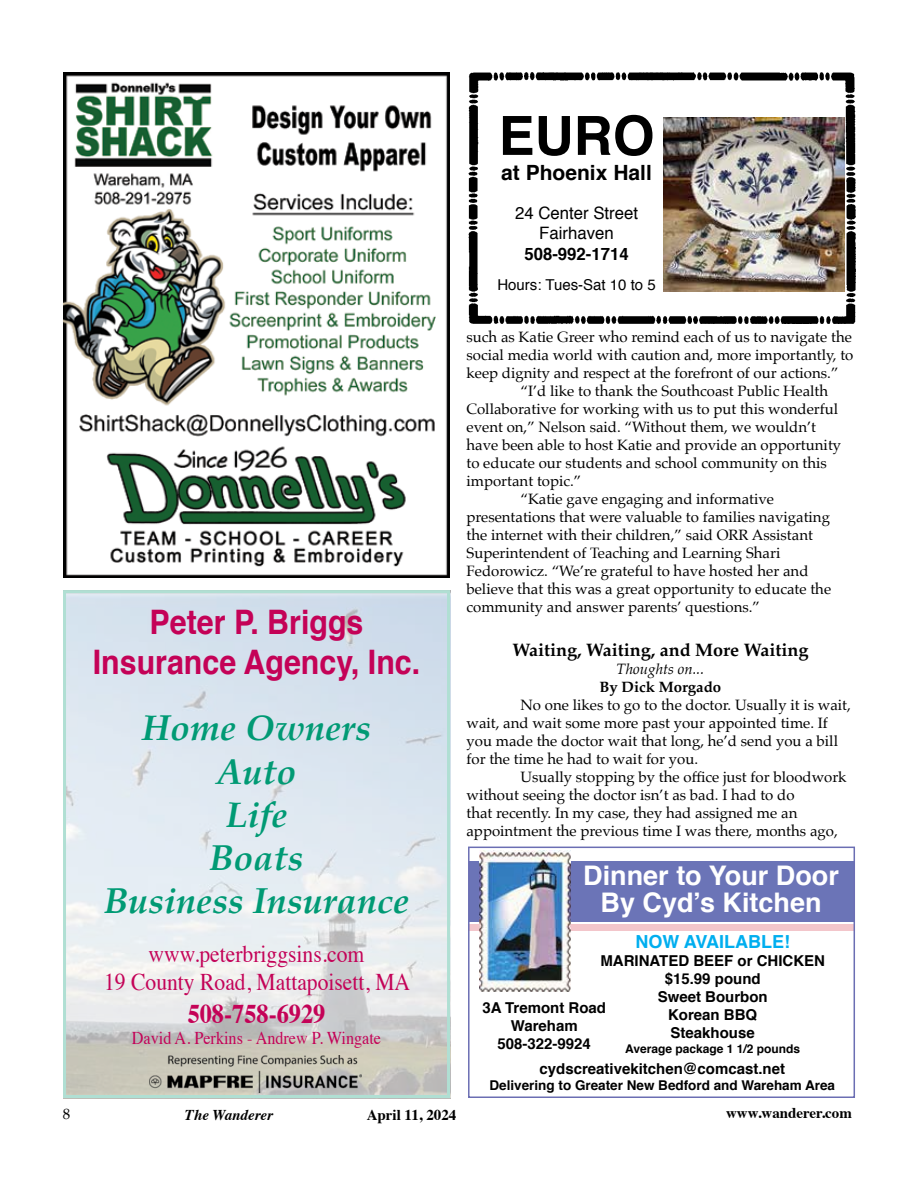
<style>
.page{position:relative;width:918px;height:1188px;background:#fff}
.page>*{position:absolute;margin:0;border:0;box-sizing:border-box;transform-origin:0 0}
.t1{font:700 54px "Helvetica";color:#000}
.t2{font:italic 700 36px/43.2px "Palatino";color:#009a74;text-align:center}
.t3{font:700 33.75px/40.5px "Helvetica";color:#c40257;text-align:center;scale:.9 1}
.t4{font:700 27px/27px "Helvetica";color:#fff;text-align:center}
.t5{font:700 27px "Times";color:#c40257;scale:.9 1}
.t6{font:24px/28.8px "Times";color:#c40257;text-align:center;scale:.9 1}
.t7{font:700 21px "Helvetica";color:#000}
.t8{font:18px "Times";color:#c40257;scale:.9 1}
.t9{font:700 18px "Palatino";color:#000}
.t10{font:700 18px "Helvetica";color:#00aeef}
.t11{font:17.1px/20.5px "Helvetica";color:#000;text-align:center}
.t12{font:700 17.1px "Helvetica";color:#000}
.t13{font:15px/18px "Palatino";color:#000}
.t14{font:700 15px/18px "Helvetica";color:#000;text-align:center}
.t15{font:700 15px "Times";color:#000}
.t16{font:15px "Helvetica";color:#000}
.t17{font:italic 15px "Palatino";color:#000}
.t18{font:700 15px "Palatino";color:#000}
.t19{font:italic 700 15px "Times";color:#000}
.t20{font:700 13.5px "Helvetica";color:#000}
.t21{font:700 12px "Helvetica";color:#000}
</style>
<div class="page">
<img style="left:67px;top:594px;width:379px;height:500px">
<img style="left:149px;top:1056px;width:212px;height:37px">
<div style="left:469px;top:862px;width:385px;height:60px;background:#6b74b7"></div>
<div style="left:468px;top:924px;width:387px;height:7px;background:#f3c6cb"></div>
<img style="left:480px;top:850px;width:91px;height:141px">
<div style="left:468px;top:847px;width:387px;height:251px;border:2px solid #6b6eb3"></div>
<img style="left:64px;top:72px;width:385px;height:506px">
<img style="left:468px;top:72px;width:387px;height:251px">
<img style="left:664px;top:117px;width:180px;height:174px">
<h3 class="t3" style="left:93px;top:602px;width:365px">Peter P. Briggs<br>Insurance Agency, Inc.</h3>
<h2 class="t2" style="left:104px;top:706px;width:306px">Home Owners<br>Auto<br>Life<br>Boats<br>Business Insurance</h2>
<h3 class="t6" style="left:104px;top:937px;width:342px">www.peterbriggsins.com<br>19 County Road, Mattapoisett, MA</h3>
<h3 class="t5" style="left:188px;top:988px;width:154px">508-758-6929</h3>
<p class="t8" style="left:132px;top:1021px;width:278px">David A. Perkins - Andrew P. Wingate</p>
<h1 class="t1" style="left:499px;top:92px;width:158px">EURO</h1>
<h3 class="t7" style="left:501px;top:156px;width:152px">at Phoenix Hall</h3>
<p class="t11" style="left:515px;top:203px;width:124px">24 Center Street<br>Fairhaven</p>
<p class="t12" style="left:524px;top:240px;width:106px">508-992-1714</p>
<p class="t16" style="left:497px;top:273px;width:160px">Hours: Tues-Sat 10 to 5</p>
<p class="t13" style="left:466px;top:328px;width:387px">such as Katie Greer who remind each of us to navigate the</p>
<p class="t13" style="left:466px;top:346px;width:388px">social media world with caution and, more importantly, to</p>
<p class="t13" style="left:466px;top:364px;width:374px">keep dignity and respect at the forefront of our actions.”</p>
<p class="t13" style="left:520px;top:382px;width:309px">“I’d like to thank the Southcoast Public Health</p>
<p class="t13" style="left:466px;top:400px;width:373px">Collaborative for working with us to put this wonderful</p>
<p class="t13" style="left:466px;top:418px;width:351px">event on,” Nelson said. “Without them, we wouldn’t</p>
<p class="t13" style="left:466px;top:436px;width:376px">have been able to host Katie and provide an opportunity</p>
<p class="t13" style="left:466px;top:454px;width:362px">to educate our students and school community on this</p>
<p class="t13" style="left:466px;top:472px;width:116px">important topic.”</p>
<p class="t13" style="left:520px;top:490px;width:255px">“Katie gave engaging and informative</p>
<p class="t13" style="left:466px;top:508px;width:365px">presentations that were valuable to families navigating</p>
<p class="t13" style="left:466px;top:526px;width:348px">the internet with their children,” said ORR Assistant</p>
<p class="t13" style="left:466px;top:544px;width:315px">Superintendent of Teaching and Learning Shari</p>
<p class="t13" style="left:466px;top:562px;width:344px">Fedorowicz. “We’re grateful to have hosted her and</p>
<p class="t13" style="left:466px;top:580px;width:366px">believe that this was a great opportunity to educate the</p>
<p class="t13" style="left:466px;top:598px;width:295px">community and answer parents’ questions.”</p>
<p class="t9" style="left:512px;top:634px;width:297px">Waiting, Waiting, and More Waiting</p>
<p class="t17" style="left:617px;top:656px;width:89px">Thoughts on...</p>
<p class="t18" style="left:600px;top:674px;width:123px">By Dick Morgado</p>
<p class="t13" style="left:466px;top:695px;width:386px;text-indent:54px">No one likes to go to the doctor. Usually it is wait, wait, and wait some more past your appointed time. If you made the doctor wait that long, he’d send you a bill for the time he had to wait for you.</p>
<p class="t13" style="left:466px;top:767px;width:382px;text-indent:54px">Usually stopping by the office just for bloodwork without seeing the doctor isn’t as bad. I had to do<br>that recently. In my case, they had assigned me an appointment the previous time I was there, months ago,</p>
<h3 class="t4" style="left:583px;top:862px;width:257px">Dinner to Your Door<br>By Cyd’s Kitchen</h3>
<p class="t10" style="left:635px;top:927px;width:156px">NOW AVAILABLE!</p>
<p class="t14" style="left:600px;top:952px;width:226px">MARINATED BEEF or CHICKEN $15.99 pound<br>Sweet Bourbon<br>Korean BBQ<br>Steakhouse</p>
<p class="t21" style="left:625px;top:1039px;width:176px">Average package 1 1/2 pounds</p>
<p class="t14" style="left:482px;top:998px;width:125px">3A Tremont Road<br>Wareham<br>508-322-9924</p>
<p class="t14" style="left:540px;top:1060px;width:247px">cydscreativekitchen@comcast.net</p>
<p class="t20" style="left:490px;top:1075px;width:347px">Delivering to Greater New Bedford and Wareham Area</p>
<p class="t13" style="left:63px;top:1105px;width:9px">8</p>
<p class="t19" style="left:185px;top:1100px;width:90px">The Wanderer</p>
<p class="t15" style="left:367px;top:1100px;width:91px">April 11, 2024</p>
<p class="t15" style="left:726px;top:1099px;width:127px">www.wanderer.com</p>
</div>
